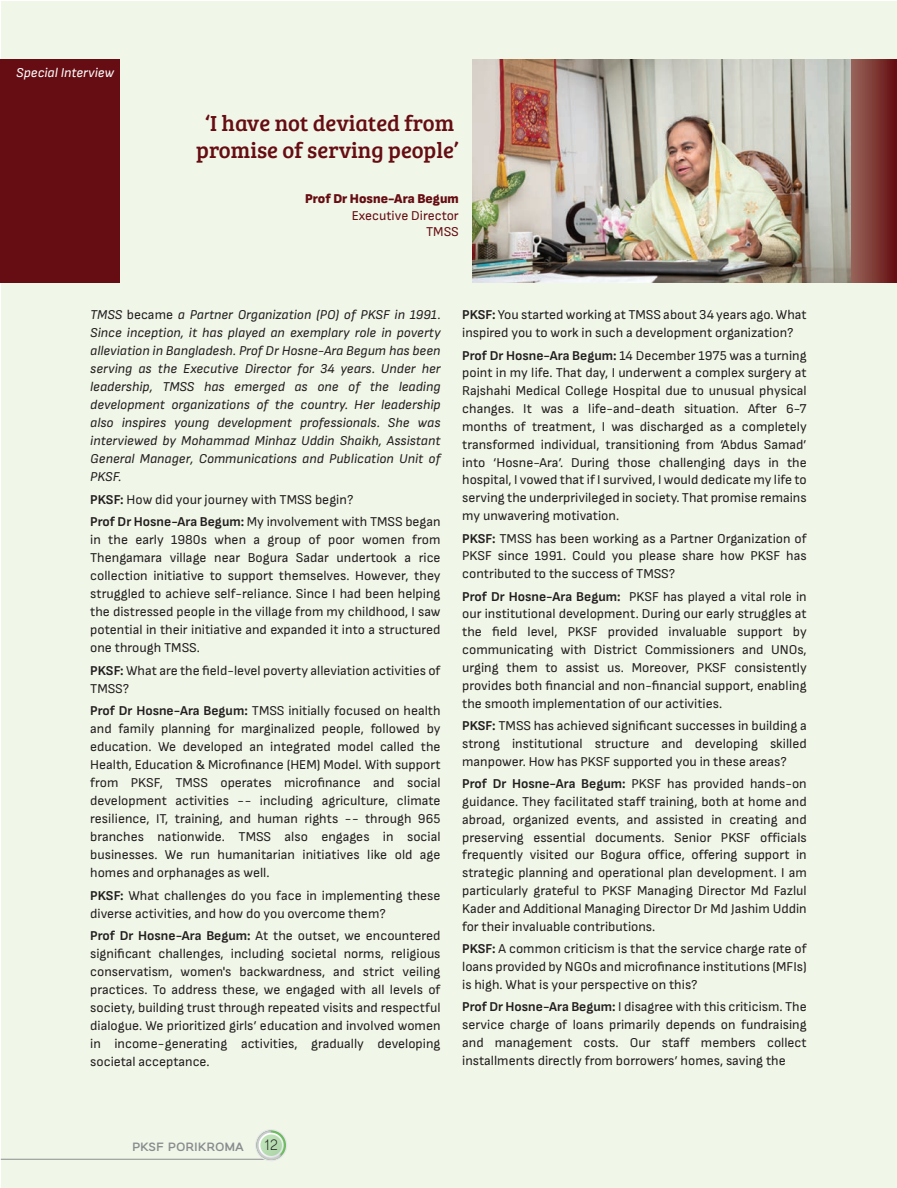
<style>
.page{position:relative;width:897px;height:1188px;background:#fff}
.page>*{position:absolute;margin:0;border:0;box-sizing:border-box;transform-origin:0 0}
.t1{font:22.5px/27px "Bree Serif";color:#660d13;text-align:center}
.t2{font:300 15px "Salma Alfasans";color:#231f20}
.t3{font:13.5px/17.9px "Sofia Sans";color:#231f20;text-align:justify}
.t4{font:italic 13.5px/18px "Sofia Sans";color:#231f20;text-align:justify}
.t5{font:13.5px/16.5px "Sofia Sans";color:#660d13;text-align:right}
.t6{font:900 13.5px "Sofia Sans";color:#660d13}
.t7{font:italic 13.5px "Sofia Sans";color:#fff}
.t8{font:700 12px "Salma Alfasans";letter-spacing:-.07em;color:#8a8c8f}
.s1{font-style:normal}
.s2{font-weight:700}
</style>
<div class="page">
<div style="left:1px;top:2px;width:895px;height:1186px;background:#f1f7e8"></div>
<div style="left:0;top:59px;width:119px;height:224px;background:#660d13"></div>
<svg style="left:850px;top:59px;width:46px;height:224px;background:#813f3b"></svg>
<img style="left:472px;top:59px;width:378px;height:224px">
<hr style="left:1px;top:1159px;width:268px;height:1px;background:#8a8c8f">
<svg style="left:255px;top:1129px;width:32px;height:32px"></svg>
<svg style="left:256px;top:1130px;width:30px;height:30px"></svg>
<svg style="left:256px;top:1130px;width:26px;height:30px"></svg>
<svg style="left:258px;top:1133px;width:26px;height:25px"></svg>
<svg style="left:260px;top:1134px;width:22px;height:22px"></svg>
<p class="t7" style="left:16px;top:65px;width:100px">Special Interview</p>
<h1 class="t1" style="left:196px;top:109px;width:264px">‘I have not deviated from promise of serving people’</h1>
<p class="t6" style="left:305px;top:190px;width:155px">Prof Dr Hosne-Ara Begum</p>
<p class="t5" style="left:352px;top:207px;width:108px">Executive Director<br>TMSS</p>
<p class="t4" style="left:90px;top:306px;width:352px">TMSS <span class="s1">became</span> a Partner Organization (PO) of PKSF in 1991.<br>Since inception, it has played an exemplary role in poverty alleviation in Bangladesh. Prof Dr Hosne-Ara Begum has been serving as the Executive Director for 34 years. Under her leadership, TMSS has emerged as one of the leading development organizations of the country. Her leadership also inspires young development professionals. She was interviewed by Mohammad Minhaz Uddin Shaikh, Assistant General Manager, Communications and Publication Unit of PKSF.</p>
<p class="t3" style="left:90px;top:488px;width:352px;line-height:22.5px"><span class="s2">PKSF:</span> How did your journey with TMSS begin?<br><span class="s2">Prof Dr Hosne-Ara Begum:</span> My involvement with TMSS began</p>
<p class="t3" style="left:90px;top:531px;width:352px">in the early 1980s when a group of poor women from Thengamara village near Bogura Sadar undertook a rice collection initiative to support themselves. However, they struggled to achieve self-reliance. Since I had been helping the distressed people in the village from my childhood, I saw potential in their initiative and expanded it into a structured one through TMSS.</p>
<p class="t3" style="left:90px;top:661px;width:352px"><span class="s2">PKSF:</span> What are the field-level poverty alleviation activities of<br>TMSS?</p>
<p class="t3" style="left:90px;top:702px;width:352px"><span class="s2">Prof Dr Hosne-Ara Begum:</span> TMSS initially focused on health and family planning for marginalized people, followed by education. We developed an integrated model called the Health, Education &amp; Microfinance (HEM) Model. With support from PKSF, TMSS operates microfinance and social development activities -- including agriculture, climate resilience, IT, training, and human rights -- through 965 branches nationwide. TMSS also engages in social businesses. We run humanitarian initiatives like old age homes and orphanages as well.</p>
<p class="t3" style="left:90px;top:886px;width:352px"><span class="s2">PKSF:</span> What challenges do you face in implementing these diverse activities, and how do you overcome them?</p>
<p class="t3" style="left:90px;top:927px;width:352px"><span class="s2">Prof Dr Hosne-Ara Begum:</span> At the outset, we encountered significant challenges, including societal norms, religious conservatism, women's backwardness, and strict veiling practices. To address these, we engaged with all levels of society, building trust through repeated visits and respectful dialogue. We prioritized girls’ education and involved women in income-generating activities, gradually developing societal acceptance.</p>
<p class="t3" style="left:462px;top:306px;width:346px"><span class="s2">PKSF:</span> You started working at TMSS about 34 years ago. What inspired you to work in such a development organization?</p>
<p class="t3" style="left:462px;top:346px;width:346px"><span class="s2">Prof Dr Hosne-Ara Begum:</span> 14 December 1975 was a turning point in my life. That day, I underwent a complex surgery at Rajshahi Medical College Hospital due to unusual physical changes. It was a life-and-death situation. After 6-7 months of treatment, I was discharged as a completely transformed individual, transitioning from ‘Abdus Samad’ into ‘Hosne-Ara’. During those challenging days in the hospital, I vowed that if I survived, I would dedicate my life to serving the underprivileged in society. That promise remains my unwavering motivation.</p>
<p class="t3" style="left:462px;top:529px;width:346px"><span class="s2">PKSF:</span> TMSS has been working as a Partner Organization of PKSF since 1991. Could you please share how PKSF has contributed to the success of TMSS?</p>
<p class="t3" style="left:462px;top:587px;width:346px"><span class="s2">Prof Dr Hosne-Ara Begum:</span> PKSF has played a vital role in our institutional development. During our early struggles at the field level, PKSF provided invaluable support by communicating with District Commissioners and UNOs, urging them to assist us. Moreover, PKSF consistently provides both financial and non-financial support, enabling the smooth implementation of our activities.</p>
<p class="t3" style="left:462px;top:717px;width:346px"><span class="s2">PKSF:</span> TMSS has achieved significant successes in building a strong institutional structure and developing skilled manpower. How has PKSF supported you in these areas?</p>
<p class="t3" style="left:462px;top:775px;width:346px"><span class="s2">Prof Dr Hosne-Ara Begum:</span> PKSF has provided hands-on guidance. They facilitated staff training, both at home and abroad, organized events, and assisted in creating and preserving essential documents. Senior PKSF officials frequently visited our Bogura office, offering support in strategic planning and operational plan development. I am particularly grateful to PKSF Managing Director Md Fazlul Kader and Additional Managing Director Dr Md Jashim Uddin for their invaluable contributions.</p>
<p class="t3" style="left:462px;top:940px;width:346px"><span class="s2">PKSF:</span> A common criticism is that the service charge rate of loans provided by NGOs and microfinance institutions (MFIs) is high. What is your perspective on this?</p>
<p class="t3" style="left:462px;top:998px;width:346px"><span class="s2">Prof Dr Hosne-Ara Begum:</span> I disagree with this criticism. The service charge of loans primarily depends on fundraising and management costs. Our staff members collect installments directly from borrowers’ homes, saving the</p>
<p class="t8" style="left:132px;top:1140px;width:114px">PKSF PORIKROMA</p>
<p class="t2" style="left:264px;top:1136px;width:16px">12</p>
</div>
